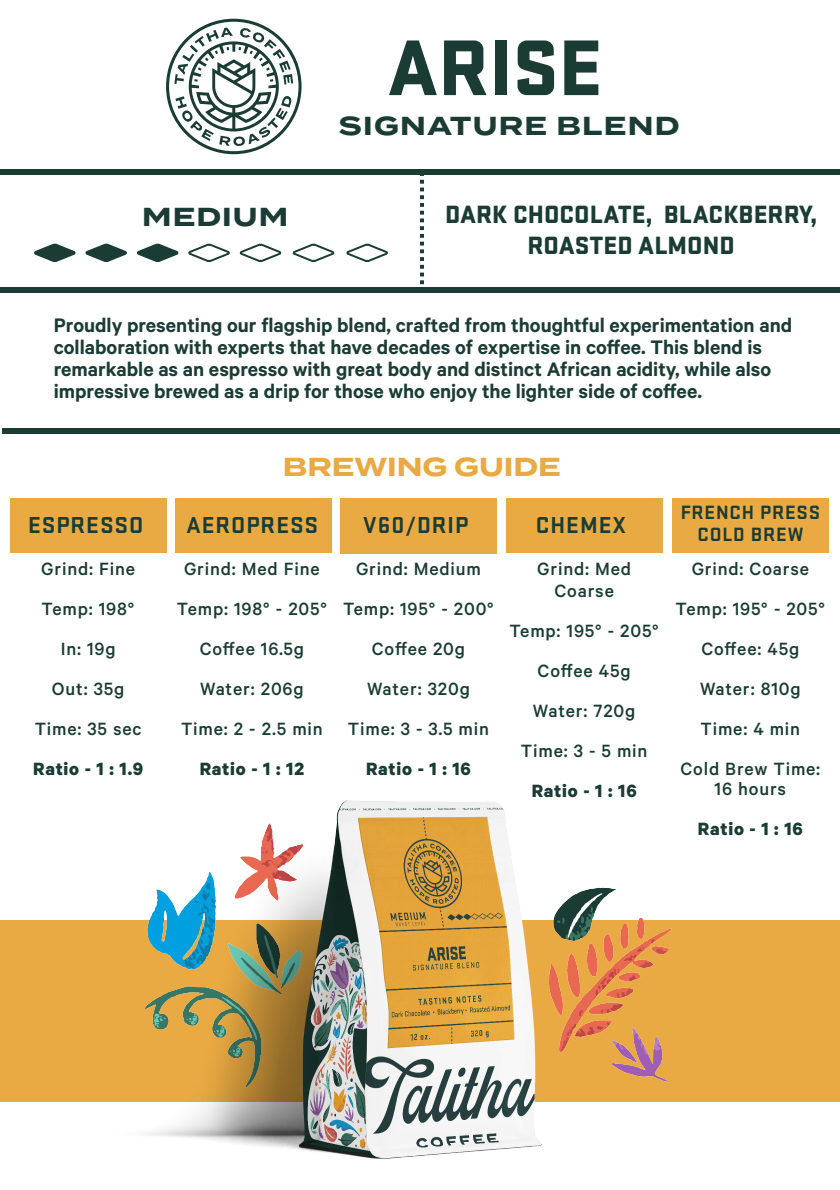
<style>
.page{position:relative;width:840px;height:1190px;background:#fff}
.page>*{position:absolute;margin:0;border:0;box-sizing:border-box;transform-origin:0 0}
.t1{font:900 82px "Stratum 1";color:#1a3c34}
.t2{font:900 26px/31.2px "Stratum 1";color:#1a3c34;text-align:center}
.t3{font:700 26px "Termina";letter-spacing:.05em;color:#1a3c34}
.t4{font:700 26px "Termina";color:#e9aa43}
.t5{font:700 24px "Stratum 1";letter-spacing:.04em;color:#1a3c34}
.t6{font:600 22px/22px "Calibre";color:#1a3c34}
.t7{font:500 20px/40px "Calibre";letter-spacing:.04em;color:#1a3c34;text-align:center}
.t8{font:700 20px "Calibre";letter-spacing:.04em;color:#1a3c34}
.t9{font:700 20px/22px "Stratum 1";letter-spacing:.04em;color:#1a3c34;text-align:center}
</style>
<div class="page">
<div style="left:10px;top:498px;width:156px;height:55px;background:#e9aa43"></div>
<div style="left:175px;top:498px;width:156px;height:55px;background:#e9aa43"></div>
<div style="left:340px;top:498px;width:157px;height:56px;background:#e9aa43"></div>
<div style="left:506px;top:498px;width:156px;height:55px;background:#e9aa43"></div>
<div style="left:672px;top:498px;width:156px;height:55px;background:#e9aa43"></div>
<div style="left:0;top:920px;width:840px;height:182px;background:#e9aa43"></div>
<svg style="left:166px;top:19px;width:136px;height:135px"></svg>
<svg style="left:420px;top:175px;width:4px;height:110px"></svg>
<div style="left:0;top:169px;width:840px;height:6px;background:#1a3c34"></div>
<div style="left:0;top:287px;width:840px;height:6px;background:#1a3c34"></div>
<svg style="left:137px;top:244px;width:42px;height:18px"></svg>
<svg style="left:85px;top:244px;width:42px;height:18px"></svg>
<svg style="left:34px;top:244px;width:42px;height:18px"></svg>
<svg style="left:188px;top:244px;width:42px;height:18px"></svg>
<svg style="left:239px;top:244px;width:43px;height:18px"></svg>
<svg style="left:292px;top:244px;width:43px;height:18px"></svg>
<svg style="left:346px;top:244px;width:42px;height:18px"></svg>
<div style="left:2px;top:428px;width:838px;height:6px;background:#1a3c34"></div>
<img style="left:145px;top:800px;width:527px;height:359px">
<img style="left:608px;top:1023px;width:64px;height:64px">
<h2 class="t3" style="left:142px;top:198px;width:147px">MEDIUM</h2>
<h1 class="t1" style="left:388px;top:21px;width:216px">ARISE</h1>
<h2 class="t3" style="left:339px;top:106px;width:342px">SIGNATURE BLEND</h2>
<h2 class="t2" style="left:445px;top:199px;width:374px">DARK CHOCOLATE, BLACKBERRY,<br>ROASTED ALMOND</h2>
<p class="t6" style="left:54px;top:314px;width:740px">Proudly presenting our flagship blend, crafted from thoughtful experimentation and collaboration with experts that have decades of expertise in coffee. This blend is remarkable as an espresso with great body and distinct African acidity, while also impressive brewed as a drip for those who enjoy the lighter side of coffee.</p>
<h2 class="t4" style="left:283px;top:447px;width:279px">BREWING GUIDE</h2>
<p class="t5" style="left:28px;top:509px;width:117px">ESPRESSO</p>
<p class="t5" style="left:186px;top:509px;width:133px">AEROPRESS</p>
<p class="t5" style="left:363px;top:509px;width:107px">V60/DRIP</p>
<p class="t5" style="left:536px;top:509px;width:92px">CHEMEX</p>
<p class="t9" style="left:681px;top:501px;width:141px">FRENCH PRESS<br>COLD BREW</p>
<p class="t7" style="left:35px;top:549px;width:108px">Grind: Fine<br>Temp: 198°<br>In: 19g<br>Out: 35g<br>Time: 35 sec</p>
<p class="t8" style="left:33px;top:757px;width:112px">Ratio - 1 : 1.9</p>
<p class="t7" style="left:177px;top:549px;width:152px">Grind: Med Fine<br>Temp: 198° - 205°<br>Coffee 16.5g<br>Water: 206g<br>Time: 2 - 2.5 min</p>
<p class="t8" style="left:200px;top:757px;width:106px">Ratio - 1 : 12</p>
<p class="t7" style="left:343px;top:549px;width:153px">Grind: Medium<br>Temp: 195° - 200°<br>Coffee 20g<br>Water: 320g<br>Time: 3 - 3.5 min</p>
<p class="t8" style="left:366px;top:757px;width:107px">Ratio - 1 : 16</p>
<p class="t7" style="left:537px;top:558px;width:95px;line-height:22px">Grind: Med<br>Coarse</p>
<p class="t7" style="left:509px;top:611px;width:151px">Temp: 195° - 205°<br>Coffee 45g<br>Water: 720g<br>Time: 3 - 5 min</p>
<p class="t8" style="left:532px;top:779px;width:107px">Ratio - 1 : 16</p>
<p class="t7" style="left:676px;top:549px;width:151px">Grind: Coarse<br>Temp: 195° - 205°<br>Coffee: 45g<br>Water: 810g<br>Time: 4 min<br>Cold Brew Time:</p>
<p class="t7" style="left:715px;top:769px;width:73px">16 hours</p>
<p class="t8" style="left:698px;top:817px;width:107px">Ratio - 1 : 16</p>
</div>
